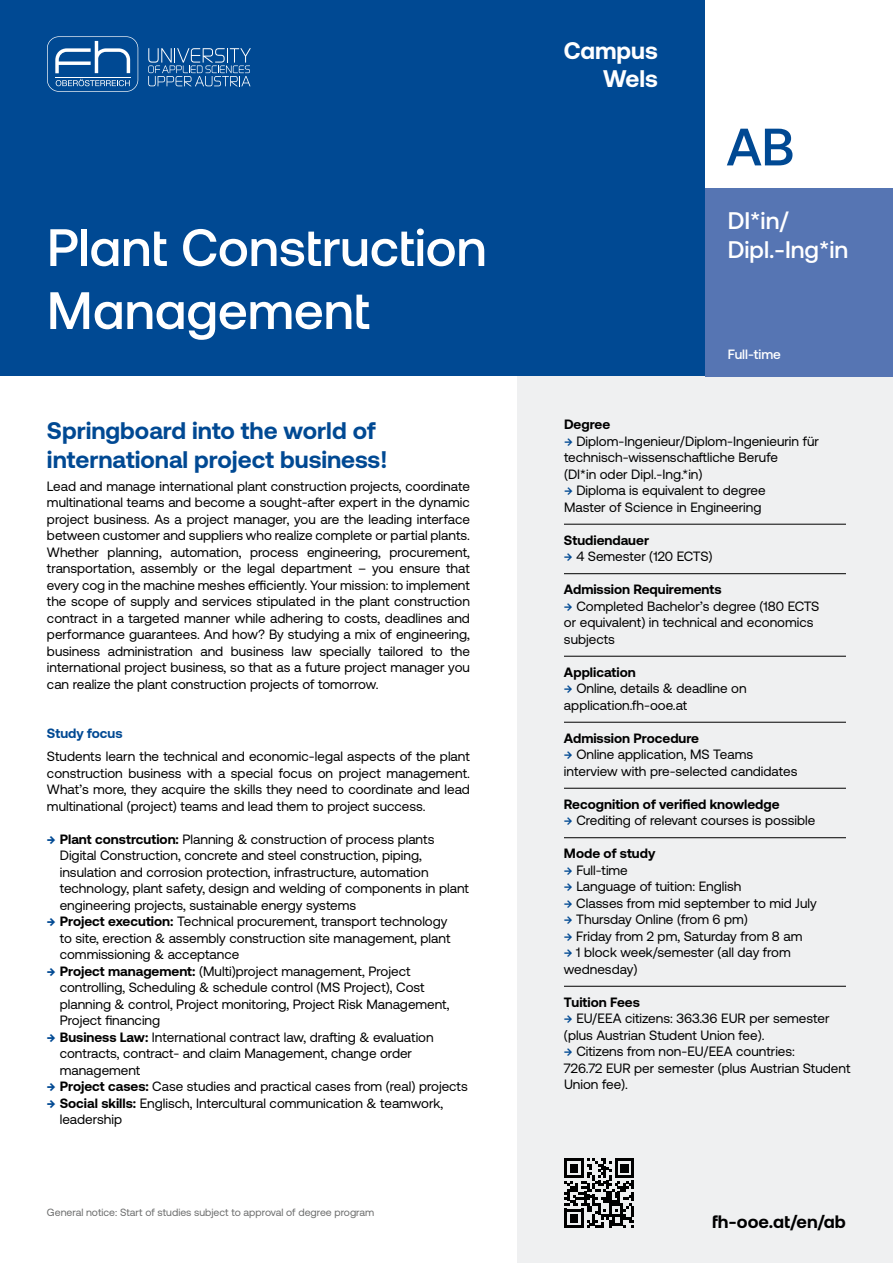
<style>
.page{position:relative;width:893px;height:1263px;background:#fff}
.page>*{position:absolute;margin:0;border:0;box-sizing:border-box;transform-origin:0 0}
.t1{font:500 52.5px/63px "Aeonik";color:#fff}
.t2{font:500 52.5px "Aeonik";color:#004993}
.t3{font:700 24px/28.8px "Aeonik";color:#004993}
.t4{font:500 24px/28.8px "Aeonik";color:#fff}
.t5{font:700 24px/28.8px "Aeonik";color:#fff;text-align:right}
.t6{font:700 18px "Aeonik";letter-spacing:.005em;color:#000}
.t7{font:13.5px/16.5px "Aeonik";color:#000}
.t8{font:700 13.5px "Aeonik";color:#000}
.t9{font:700 13.5px "Aeonik";color:#004993}
.t10{font:500 13.5px "Aeonik";color:#fff}
.t11{font:10.5px "Aeonik";color:#6c6d6d}
.s1{font-weight:700;color:#004993}
.s2{font-weight:700}
.s3{font-weight:500;color:#004993}
</style>
<div class="page">
<div style="left:517px;top:376px;width:376px;height:887px;background:#eff0f1"></div>
<div style="left:0;top:0;width:705px;height:376px;background:#004993"></div>
<div style="left:705px;top:188px;width:188px;height:188px;background:#5675b3"></div>
<svg style="left:148px;top:48px;width:103px;height:38px"></svg>
<svg style="left:47px;top:36px;width:91px;height:56px"></svg>
<hr style="left:55px;top:77px;width:75px;height:1px;background:#fff">
<hr style="left:564px;top:524px;width:282px;height:1px;background:#000">
<hr style="left:564px;top:573px;width:282px;height:1px;background:#000">
<hr style="left:564px;top:656px;width:282px;height:1px;background:#000">
<hr style="left:564px;top:722px;width:282px;height:1px;background:#000">
<hr style="left:564px;top:788px;width:282px;height:1px;background:#000">
<hr style="left:564px;top:837px;width:282px;height:1px;background:#000">
<hr style="left:564px;top:986px;width:282px;height:1px;background:#000">
<svg style="left:564px;top:1158px;width:70px;height:70px"></svg>
<h1 class="t1" style="left:47px;top:216px;width:441px">Plant Construction<br>Management</h1>
<h2 class="t3" style="left:47px;top:416px;width:342px">Springboard into the world of international project business!</h2>
<p class="t7" style="left:47px;top:478px;width:424px;text-align:justify">Lead and manage international plant construction projects, coordinate multinational teams and become a sought-after expert in the dynamic project business. As a project manager, you are the leading interface between customer and suppliers who realize complete or partial plants.<br>Whether planning, automation, process engineering, procurement, transportation, assembly or the legal department – you ensure that every cog in the machine meshes efficiently. Your mission: to implement the scope of supply and services stipulated in the plant construction contract in a targeted manner while adhering to costs, deadlines and performance guarantees. And how? By studying a mix of engineering, business administration and business law specially tailored to the international project business, so that as a future project manager you can realize the plant construction projects of tomorrow.</p>
<p class="t9" style="left:47px;top:726px;width:77px">Study focus</p>
<p class="t7" style="left:47px;top:748px;width:424px;text-align:justify">Students learn the technical and economic-legal aspects of the plant construction business with a special focus on project management.<br>What’s more, they acquire the skills they need to coordinate and lead multinational (project) teams and lead them to project success.</p>
<p class="t7" style="left:60px;top:831px;width:411px;text-indent:-13px"><span class="s1">→</span> <span class="s2">Plant constrcution:</span> Planning &amp; construction of process plants Digital Construction, concrete and steel construction, piping, insulation and corrosion protection, infrastructure, automation technology, plant safety, design and welding of components in plant engineering projects, sustainable energy systems</p>
<p class="t7" style="left:60px;top:913px;width:392px;text-indent:-13px"><span class="s1">→</span> <span class="s2">Project execution:</span> Technical procurement, transport technology to site, erection &amp; assembly construction site management, plant commissioning &amp; acceptance</p>
<p class="t7" style="left:60px;top:962px;width:391px;text-indent:-13px"><span class="s1">→</span> <span class="s2">Project management:</span> (Multi)project management, Project controlling, Scheduling &amp; schedule control (MS Project), Cost planning &amp; control, Project monitoring, Project Risk Management, Project financing</p>
<p class="t7" style="left:60px;top:1028px;width:375px;text-indent:-13px"><span class="s1">→</span> <span class="s2">Business Law:</span> International contract law, drafting &amp; evaluation contracts, contract- and claim Management, change order management</p>
<p class="t7" style="left:47px;top:1078px;width:422px"><span class="s1">→</span> <span class="s2">Project cases:</span> Case studies and practical cases from (real) projects</p>
<p class="t7" style="left:60px;top:1094px;width:385px;text-indent:-13px"><span class="s1">→</span> <span class="s2">Social skills:</span> Englisch, Intercultural communication &amp; teamwork, leadership</p>
<p class="t11" style="left:47px;top:1206px;width:329px">General notice: Start of studies subject to approval of degree program</p>
<h2 class="t5" style="left:564px;top:36px;width:96px">Campus<br>Wels</h2>
<h1 class="t2" style="left:726px;top:118px;width:70px">AB</h1>
<h2 class="t4" style="left:728px;top:206px;width:122px">DI*in/<br>Dipl.-Ing*in</h2>
<p class="t10" style="left:728px;top:346px;width:55px">Full-time</p>
<p class="t8" style="left:564px;top:417px;width:48px">Degree</p>
<p class="t7" style="left:564px;top:433px;width:256px"><span class="s3">→</span> Diplom-Ingenieur/Diplom-Ingenieurin für technisch-wissenschaftliche Berufe<br>(DI*in oder Dipl.-Ing.*in)</p>
<p class="t7" style="left:564px;top:482px;width:203px"><span class="s3">→</span> Diploma is equivalent to degree<br>Master of Science in Engineering</p>
<p class="t8" style="left:564px;top:532px;width:87px">Studiendauer</p>
<p class="t7" style="left:564px;top:548px;width:150px"><span class="s3">→</span> 4 Semester (120 ECTS)</p>
<p class="t8" style="left:564px;top:582px;width:159px">Admission Requirements</p>
<p class="t7" style="left:564px;top:598px;width:257px"><span class="s3">→</span> Completed Bachelor’s degree (180 ECTS or equivalent) in technical and economics subjects</p>
<p class="t8" style="left:564px;top:664px;width:73px">Application</p>
<p class="t7" style="left:564px;top:680px;width:184px"><span class="s3">→</span> Online, details &amp; deadline on application.fh-ooe.at</p>
<p class="t8" style="left:564px;top:730px;width:137px">Admission Procedure</p>
<p class="t7" style="left:564px;top:746px;width:235px"><span class="s3">→</span> Online application, MS Teams interview with pre-selected candidates</p>
<p class="t8" style="left:564px;top:796px;width:217px">Recognition of verified knowledge</p>
<p class="t7" style="left:564px;top:812px;width:253px"><span class="s3">→</span> Crediting of relevant courses is possible</p>
<p class="t8" style="left:564px;top:846px;width:93px">Mode of study</p>
<p class="t7" style="left:564px;top:862px;width:65px"><span class="s3">→</span> Full-time</p>
<p class="t7" style="left:564px;top:878px;width:179px"><span class="s3">→</span> Language of tuition: English</p>
<p class="t7" style="left:564px;top:895px;width:254px"><span class="s3">→</span> Classes from mid september to mid July</p>
<p class="t7" style="left:564px;top:911px;width:185px"><span class="s3">→</span> Thursday Online (from 6 pm)</p>
<p class="t7" style="left:564px;top:928px;width:240px"><span class="s3">→</span> Friday from 2 pm, Saturday from 8 am</p>
<p class="t7" style="left:564px;top:944px;width:228px"><span class="s3">→</span> 1 block week/semester (all day from wednesday)</p>
<p class="t8" style="left:564px;top:994px;width:77px">Tuition Fees</p>
<p class="t7" style="left:564px;top:1010px;width:267px"><span class="s3">→</span> EU/EEA citizens: 363.36 EUR per semester (plus Austrian Student Union fee).</p>
<p class="t7" style="left:564px;top:1043px;width:288px"><span class="s3">→</span> Citizens from non-EU/EEA countries:<br>726.72 EUR per semester (plus Austrian Student<br>Union fee).</p>
<h3 class="t6" style="left:712px;top:1212px;width:135px">fh-ooe.at/en/ab</h3>
</div>
